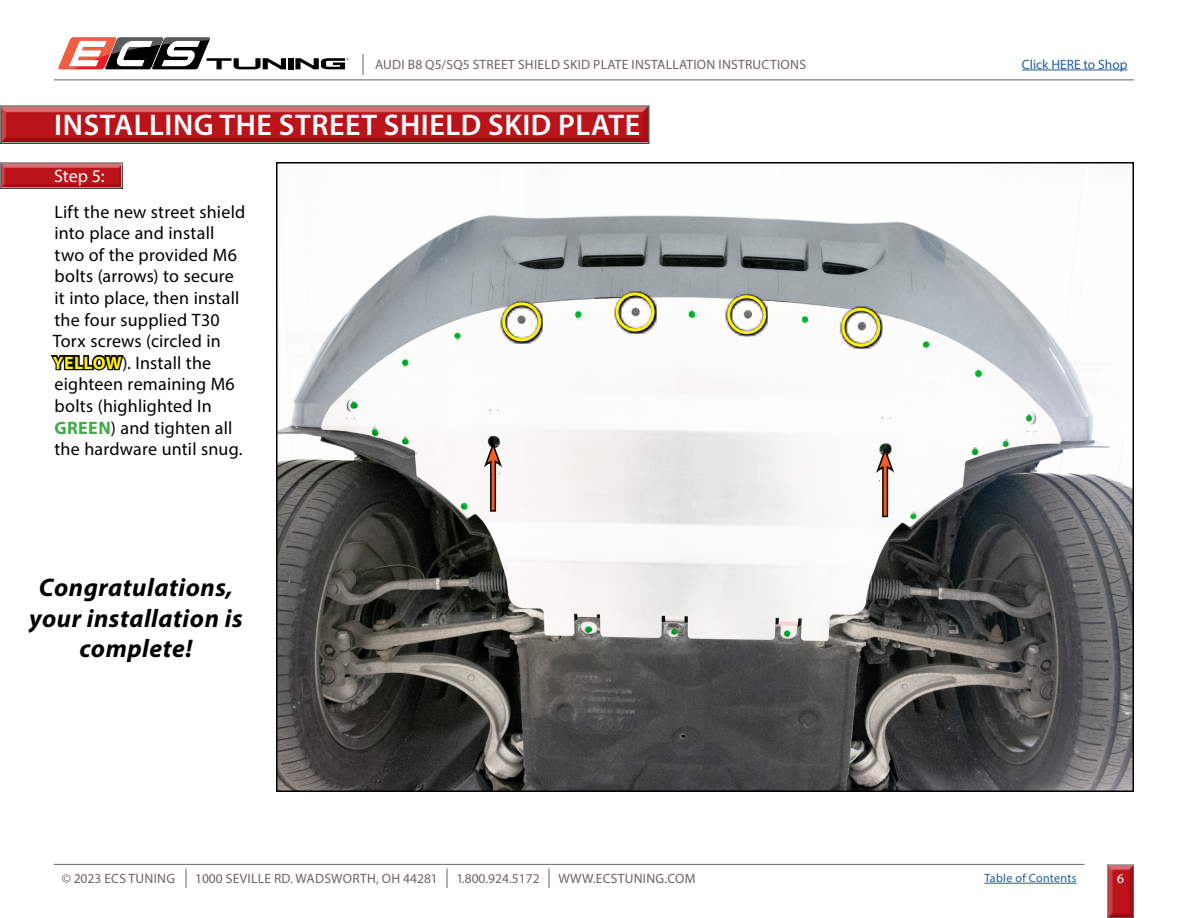
<style>
.page{position:relative;width:1188px;height:918px;background:#fff}
.page>*{position:absolute;margin:0;border:0;box-sizing:border-box;transform-origin:0 0}
.t1{font:600 30px "Myriad Pro";letter-spacing:.02em;color:#fff}
.t2{font:italic 700 25.5px/30.6px "Myriad Pro";letter-spacing:.02em;color:#000;text-align:center}
.t3{font:18px/21.6px "Myriad Pro";letter-spacing:.01em;color:#000}
.t4{font:18px "Myriad Pro";color:#fff}
.t5{font:13.5px "Myriad Pro";letter-spacing:.02em;color:#6c6361}
.t6{font:13.5px "Myriad Pro";color:#215e9e}
.t7{font:13.5px "Myriad Pro";color:#6c6361}
.t8{font:13.5px "Myriad Pro";color:#fff}
.t9{font:12px "Myriad Pro";letter-spacing:.025em;color:#215e9e}
.s1{font-weight:700}
.s2{font-weight:700;color:#41ad49}
</style>
<div class="page">
<div style="left:288px;top:58px;width:5px;height:11px;background:#000"></div>
<svg style="left:58px;top:38px;width:228px;height:31px"></svg>
<svg style="left:295px;top:58px;width:54px;height:11px"></svg>
<hr style="left:54px;top:80px;width:1080px;height:1px;background:#6c6361">
<svg style="left:363px;top:54px;width:1px;height:21px"></svg>
<hr style="left:1022px;top:70px;width:106px;height:1px;background:#215e9e">
<div style="left:1101px;top:861px;width:39px;height:57px;background:#000;opacity:.75"></div>
<hr style="left:984px;top:883px;width:93px;height:1px;background:#215e9e">
<hr style="left:54px;top:864px;width:1030px;height:1px;background:#6c6361">
<svg style="left:549px;top:868px;width:1px;height:20px"></svg>
<svg style="left:186px;top:868px;width:1px;height:20px"></svg>
<svg style="left:447px;top:868px;width:1px;height:20px"></svg>
<div style="left:0;top:159px;width:129px;height:30px;background:#000;opacity:.75"></div>
<img style="left:279px;top:215px;width:852px;height:574px">
<svg style="left:613px;top:290px;width:44px;height:44px"></svg>
<div style="left:616px;top:292px;width:39px;height:40px;border:3px solid #fff200;border-radius:50%"></div>
<svg style="left:500px;top:300px;width:43px;height:44px"></svg>
<div style="left:502px;top:302px;width:39px;height:39px;border:3px solid #fff200;border-radius:50%"></div>
<div style="left:0;top:101px;width:657px;height:43px;background:#000;opacity:.75"></div>
<svg style="left:725px;top:293px;width:43px;height:44px"></svg>
<div style="left:727px;top:295px;width:39px;height:39px;border:3px solid #fff200;border-radius:50%"></div>
<svg style="left:839px;top:305px;width:44px;height:44px"></svg>
<div style="left:842px;top:308px;width:38px;height:39px;border:3px solid #fff200;border-radius:50%"></div>
<div style="left:882px;top:463px;width:6px;height:54px;background:#54210e"></div>
<hr style="left:884px;top:463px;width:3px;height:53px;background:#f15f29">
<svg style="left:876px;top:448px;width:18px;height:25px"></svg>
<svg style="left:490px;top:468px;width:6px;height:44px"></svg>
<hr style="left:492px;top:457px;width:3px;height:53px;background:#f15f29">
<svg style="left:484px;top:442px;width:18px;height:26px"></svg>
<p class="t5" style="left:375px;top:56px;width:432px">AUDI B8 Q5/SQ5 STREET SHIELD SKID PLATE INSTALLATION INSTRUCTIONS</p>
<p class="t6" style="left:1022px;top:56px;width:107px">Click HERE to Shop</p>
<h1 class="t1" style="left:54px;top:106px;width:587px">INSTALLING THE STREET SHIELD SKID PLATE</h1>
<p class="t4" style="left:54px;top:164px;width:52px">Step 5:</p>
<p class="t3" style="left:53px;top:200px;width:194px">Lift the new street shield into place and install two of the provided M6 bolts (arrows) to secure it into place, then install the four supplied T30<br>Torx screws (circled in<br><span class="s1">YELLOW</span>). Install the eighteen remaining M6 bolts (highlighted In<br><span class="s2">GREEN</span>) and tighten all the hardware until snug.</p>
<h2 class="t2" style="left:29px;top:571px;width:215px">Congratulations, your installation is complete!</h2>
<p class="t5" style="left:62px;top:870px;width:115px">© 2023 ECS TUNING</p>
<p class="t5" style="left:195px;top:870px;width:244px">1000 SEVILLE RD. WADSWORTH, OH 44281</p>
<p class="t7" style="left:456px;top:870px;width:85px">1.800.924.5172</p>
<p class="t5" style="left:558px;top:870px;width:139px">WWW.ECSTUNING.COM</p>
<p class="t9" style="left:984px;top:871px;width:94px">Table of Contents</p>
<p class="t8" style="left:1117px;top:870px;width:8px">6</p>
</div>
